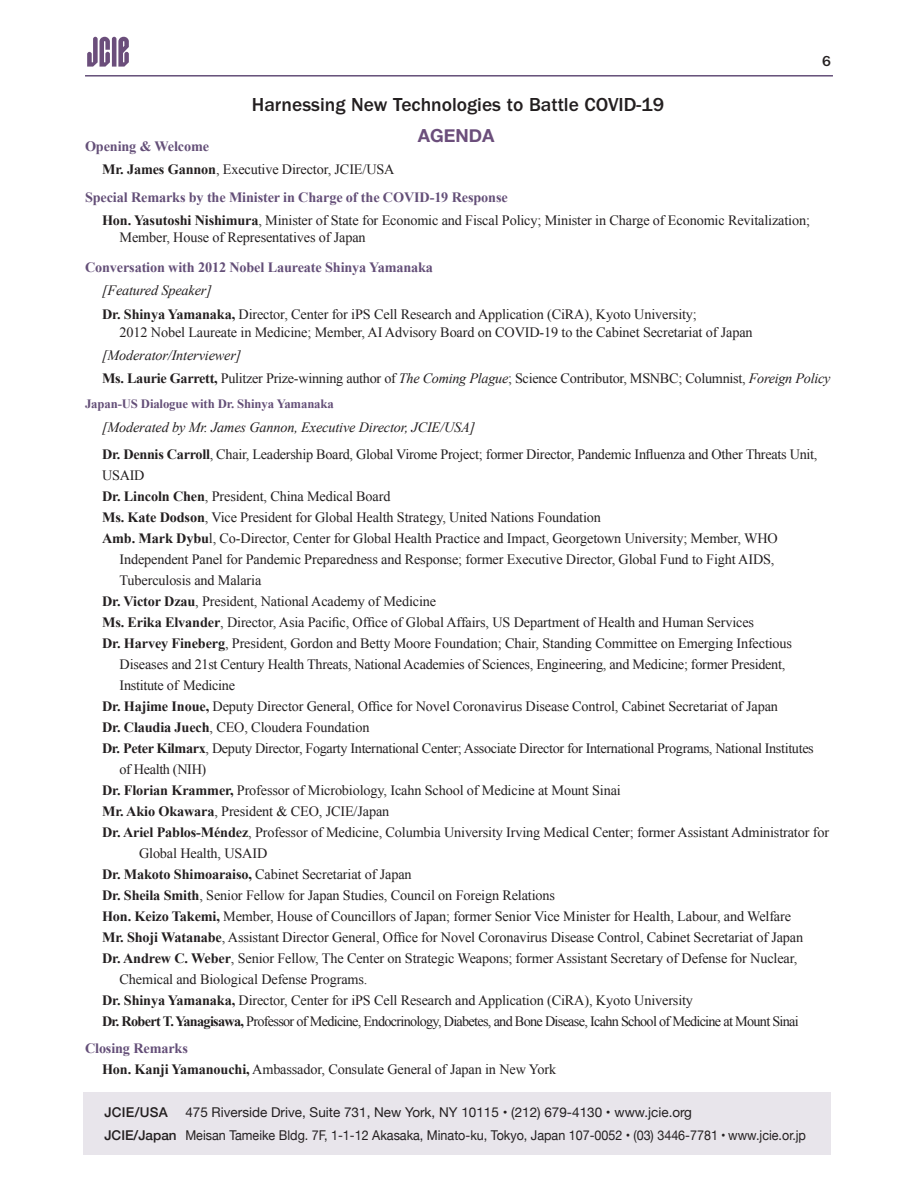
<style>
.page{position:relative;width:918px;height:1188px;background:#fff}
.page>*{position:absolute;margin:0;border:0;box-sizing:border-box;transform-origin:0 0}
.t1{font:500 19.5px "ITC Franklin Gothic Std";color:#231f20}
.Sub_title{font:700 18px "Helvetica Neue";color:#6b4e7b}
.t2{font:500 15px "ITC Franklin Gothic Std";color:#231f20}
.Participant_name{font:14.25px/21px "Times New Roman";letter-spacing:-.01em;color:#231f20}
.Program__participant{font:14.25px/16.5px "Times New Roman";letter-spacing:-.01em;color:#231f20}
.Program_title{font:700 14.25px "Times New Roman";letter-spacing:-.01em;color:#644f78}
.Participant_name-2{font:14.25px "Times New Roman";letter-spacing:-.05em;color:#231f20}
.Participant_name-3{font:italic 14.25px "Times New Roman";letter-spacing:-.01em;color:#231f20}
._5_text{font:13.5px "Helvetica Neue";color:#231f20;scale:.93 1}
._5_text-2{font:13.5px "Helvetica Neue";color:#231f20}
._5_text-3{font:500 13.5px "Helvetica Neue";letter-spacing:.02em;color:#231f20}
.Program__body{font:700 12.75px "Times New Roman";letter-spacing:-.01em;color:#644f78}
.s1{font-weight:700}
.s2{font-style:italic}
.s3{font-weight:500}
</style>
<div class="page">
<hr style="left:85px;top:75px;width:748px;height:2px;background:#644f78">
<svg style="left:87px;top:37px;width:42px;height:30px"></svg>
<div style="left:83px;top:1092px;width:748px;height:63px;background:#e8e5eb"></div>
<p class="t1" style="left:252px;top:94px;width:414px">Harnessing New Technologies to Battle COVID-19</p>
<p class="t2" style="left:822px;top:53px;width:10px">6</p>
<p class="Sub_title" style="left:418px;top:121px;width:78px">AGENDA</p>
<p class="Program_title" style="left:85px;top:137px;width:126px">Opening &amp; Welcome</p>
<p class="Program__participant" style="left:102px;top:160px;width:294px"><span class="s1">Mr. James Gannon</span>, Executive Director, JCIE/USA</p>
<p class="Program_title" style="left:85px;top:188px;width:424px">Special Remarks by the Minister in Charge of the COVID-19 Response</p>
<p class="Program__participant" style="left:120px;top:212px;width:692px;text-indent:-17px"><span class="s1">Hon. Yasutoshi Nishimura</span>, Minister of State for Economic and Fiscal Policy; Minister in Charge of Economic Revitalization;<br>Member, House of Representatives of Japan</p>
<p class="Program_title" style="left:85px;top:257px;width:350px">Conversation with 2012 Nobel Laureate Shinya Yamanaka</p>
<p class="Participant_name-3" style="left:102px;top:281px;width:111px">[Featured Speaker]</p>
<p class="Participant_name" style="left:120px;top:305px;width:635px;line-height:18px;text-indent:-17px"><span class="s1">Dr. Shinya Yamanaka,</span> Director, Center for iPS Cell Research and Application (CiRA), Kyoto University;<br>2012 Nobel Laureate in Medicine; Member, AI Advisory Board on COVID-19 to the Cabinet Secretariat of Japan</p>
<p class="Participant_name-3" style="left:102px;top:346px;width:141px">[Moderator/Interviewer]</p>
<p class="Participant_name" style="left:102px;top:367px;width:730px"><span class="s1">Ms. Laurie Garrett,</span> Pulitzer Prize-winning author of <span class="s2">The Coming Plague</span>; Science Contributor, MSNBC; Columnist, <span class="s2">Foreign Policy</span></p>
<p class="Program__body" style="left:85px;top:395px;width:250px">Japan-US Dialogue with Dr. Shinya Yamanaka</p>
<p class="Participant_name-3" style="left:102px;top:417px;width:375px">[Moderated by Mr. James Gannon, Executive Director, JCIE/USA]</p>
<p class="Participant_name" style="left:102px;top:443px;width:717px"><span class="s1">Dr. Dennis Carroll</span>, Chair, Leadership Board, Global Virome Project; former Director, Pandemic Influenza and Other Threats Unit,<br>USAID</p>
<p class="Participant_name" style="left:102px;top:485px;width:290px"><span class="s1">Dr. Lincoln Chen</span>, President, China Medical Board</p>
<p class="Participant_name" style="left:102px;top:506px;width:500px"><span class="s1">Ms. Kate Dodson</span>, Vice President for Global Health Strategy, United Nations Foundation</p>
<p class="Participant_name" style="left:120px;top:527px;width:660px;text-indent:-17px"><span class="s1">Amb. Mark Dybu</span>l, Co-Director, Center for Global Health Practice and Impact, Georgetown University; Member, WHO<br>Independent Panel for Pandemic Preparedness and Response; former Executive Director, Global Fund to Fight AIDS,<br>Tuberculosis and Malaria</p>
<p class="Participant_name" style="left:102px;top:590px;width:336px"><span class="s1">Dr. Victor Dzau</span>, President, National Academy of Medicine</p>
<p class="Participant_name" style="left:102px;top:611px;width:654px"><span class="s1">Ms. Erika Elvander</span>, Director, Asia Pacific, Office of Global Affairs, US Department of Health and Human Services</p>
<p class="Participant_name" style="left:120px;top:632px;width:674px;text-indent:-17px"><span class="s1">Dr. Harvey Fineberg</span>, President, Gordon and Betty Moore Foundation; Chair, Standing Committee on Emerging Infectious<br>Diseases and 21st Century Health Threats, National Academies of Sciences, Engineering, and Medicine; former President,<br>Institute of Medicine</p>
<p class="Participant_name" style="left:102px;top:695px;width:678px"><span class="s1">Dr. Hajime Inoue,</span> Deputy Director General, Office for Novel Coronavirus Disease Control, Cabinet Secretariat of Japan</p>
<p class="Participant_name" style="left:102px;top:716px;width:269px"><span class="s1">Dr. Claudia Juech</span>, CEO, Cloudera Foundation</p>
<p class="Participant_name" style="left:120px;top:737px;width:696px;text-indent:-17px"><span class="s1">Dr. Peter Kilmarx</span>, Deputy Director, Fogarty International Center; Associate Director for International Programs, National Institutes of Health (NIH)</p>
<p class="Participant_name" style="left:102px;top:779px;width:520px"><span class="s1">Dr. Florian Krammer,</span> Professor of Microbiology, Icahn School of Medicine at Mount Sinai</p>
<p class="Participant_name" style="left:102px;top:800px;width:289px"><span class="s1">Mr. Akio Okawara</span>, President &amp; CEO, JCIE/Japan</p>
<p class="Participant_name" style="left:139px;top:821px;width:692px;text-indent:-37px"><span class="s1">Dr. Ariel Pablos-Méndez</span>, Professor of Medicine, Columbia University Irving Medical Center; former Assistant Administrator for<br>Global Health, USAID</p>
<p class="Participant_name" style="left:102px;top:863px;width:311px"><span class="s1">Dr. Makoto Shimoaraiso,</span> Cabinet Secretariat of Japan</p>
<p class="Participant_name" style="left:102px;top:884px;width:455px"><span class="s1">Dr. Sheila Smith</span>, Senior Fellow for Japan Studies, Council on Foreign Relations</p>
<p class="Participant_name" style="left:102px;top:905px;width:691px"><span class="s1">Hon. Keizo Takemi,</span> Member, House of Councillors of Japan; former Senior Vice Minister for Health, Labour, and Welfare</p>
<p class="Participant_name" style="left:102px;top:926px;width:703px"><span class="s1">Mr. Shoji Watanabe</span>, Assistant Director General, Office for Novel Coronavirus Disease Control, Cabinet Secretariat of Japan</p>
<p class="Participant_name" style="left:120px;top:947px;width:679px;text-indent:-17px"><span class="s1">Dr. Andrew C. Weber</span>, Senior Fellow, The Center on Strategic Weapons; former Assistant Secretary of Defense for Nuclear,<br>Chemical and Biological Defense Programs.</p>
<p class="Participant_name" style="left:102px;top:989px;width:593px"><span class="s1">Dr. Shinya Yamanaka,</span> Director, Center for iPS Cell Research and Application (CiRA), Kyoto University</p>
<p class="Participant_name-2" style="left:102px;top:1011px;width:698px"><span class="s1">Dr. Robert T. Yanagisawa,</span> Professor of Medicine, Endocrinology, Diabetes, and Bone Disease, Icahn School of Medicine at Mount Sinai</p>
<p class="Program_title" style="left:85px;top:1038px;width:104px">Closing Remarks</p>
<p class="Participant_name" style="left:102px;top:1059px;width:456px"><span class="s1">Hon. Kanji Yamanouchi,</span> Ambassador, Consulate General of Japan in New York</p>
<p class="_5_text-3" style="left:104px;top:1102px;width:65px">JCIE/USA</p>
<p class="_5_text-2" style="left:185px;top:1103px;width:508px">475 Riverside Drive, Suite 731, New York, NY 10115 • (212) 679-4130 • www.jcie.org</p>
<p class="_5_text" style="left:104px;top:1125px;width:756px"><span class="s3">JCIE/Japan</span> Meisan Tameike Bldg. 7F, 1-1-12 Akasaka, Minato-ku, Tokyo, Japan 107-0052 • (03) 3446-7781 • www.jcie.or.jp</p>
</div>
